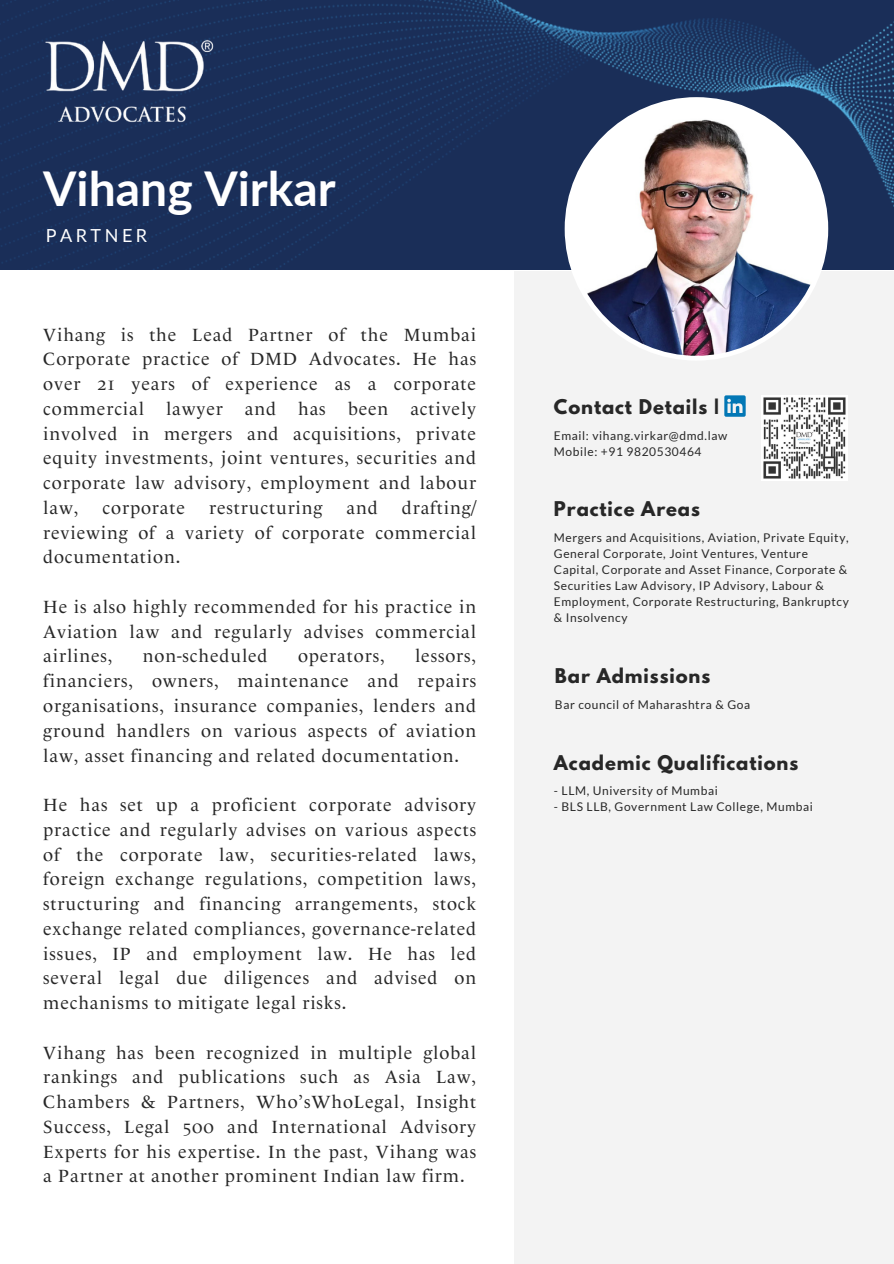
<style>
.page{position:relative;width:894px;height:1264px;background:#fff}
.page>*{position:absolute;margin:0;border:0;box-sizing:border-box;transform-origin:0 0}
.t1{font:700 48px "Lato";color:#fff}
.t2{font:18px/24.8px "Le Monde Livre Normal Classic";letter-spacing:.05em;color:#272727;text-align:justify}
.t3{font:700 18px "League Spartan";letter-spacing:.05em;color:#272727}
.t4{font:18px "Lato";letter-spacing:.195em;color:#fff}
.t5{font:12px/16px "Lato";letter-spacing:.05em;color:#272727}
</style>
<div class="page">
<div style="left:514px;top:271px;width:379px;height:992px;background:#f3f3f3"></div>
<img style="left:0;top:0;width:893px;height:269px">
<img style="left:564px;top:97px;width:264px;height:263px">
<img style="left:43px;top:33px;width:176px;height:96px">
<svg style="left:724px;top:395px;width:21px;height:22px"></svg>
<img style="left:761px;top:395px;width:86px;height:86px">
<p class="t1" style="left:43px;top:158px;width:294px">Vihang Virkar</p>
<p class="t4" style="left:46px;top:225px;width:103px">PARTNER</p>
<p class="t2" style="left:43px;top:323px;width:434px">Vihang is the Lead Partner of the Mumbai Corporate practice of DMD Advocates. He has over 21 years of experience as a corporate commercial lawyer and has been actively involved in mergers and acquisitions, private equity investments, joint ventures, securities and corporate law advisory, employment and labour law,</p>
<p class="t2" style="left:43px;top:497px;width:434px;text-indent:358px">drafting/ reviewing of a variety of corporate commercial documentation.</p>
<p class="t2" style="left:43px;top:596px;width:434px">He is also highly recommended for his practice in Aviation law and regularly advises commercial airlines,</p>
<p class="t2" style="left:102px;top:497px;width:84px">corporate</p>
<p class="t2" style="left:209px;top:497px;width:115px">restructuring</p>
<p class="t2" style="left:346px;top:497px;width:33px">and</p>
<p class="t2" style="left:43px;top:645px;width:434px;text-indent:372px">lessors, financiers, owners, maintenance and repairs organisations, insurance companies, lenders and ground handlers on various aspects of aviation law, asset financing and related documentation.</p>
<p class="t2" style="left:43px;top:794px;width:434px">He has set up a proficient corporate advisory practice and regularly advises on various aspects of the corporate law, securities-related laws, foreign exchange regulations, competition laws, structuring and financing arrangements, stock exchange related compliances, governance-related issues, IP and employment law. He has led several legal due diligences and advised on mechanisms to mitigate legal risks.</p>
<p class="t2" style="left:43px;top:1041px;width:434px">Vihang has been recognized in multiple global rankings and publications such as Asia Law, Chambers &amp; Partners, Who’sWhoLegal, Insight Success, Legal 500 and International Advisory Experts for his expertise. In the past, Vihang was a Partner at another prominent Indian law firm.</p>
<p class="t2" style="left:143px;top:645px;width:126px">non-scheduled</p>
<p class="t2" style="left:298px;top:645px;width:88px">operators,</p>
<p class="t3" style="left:553px;top:398px;width:167px">Contact Details |</p>
<p class="t5" style="left:553px;top:427px;width:175px">Email: vihang.virkar@dmd.law</p>
<p class="t5" style="left:553px;top:443px;width:149px">Mobile: +91 9820530464</p>
<p class="t3" style="left:553px;top:500px;width:148px">Practice Areas</p>
<p class="t5" style="left:553px;top:529px;width:296px">Mergers and Acquisitions, Aviation, Private Equity, General Corporate, Joint Ventures, Venture Capital, Corporate and Asset Finance, Corporate &amp; Securities Law Advisory, IP Advisory, Labour &amp; Employment, Corporate Restructuring, Bankruptcy &amp; Insolvency</p>
<p class="t3" style="left:555px;top:667px;width:157px">Bar Admissions</p>
<p class="t5" style="left:555px;top:696px;width:197px">Bar council of Maharashtra &amp; Goa</p>
<p class="t3" style="left:553px;top:753px;width:246px">Academic Qualifications</p>
<p class="t5" style="left:553px;top:782px;width:165px">- LLM, University of Mumbai</p>
<p class="t5" style="left:553px;top:798px;width:260px">- BLS LLB, Government Law College, Mumbai</p>
</div>
